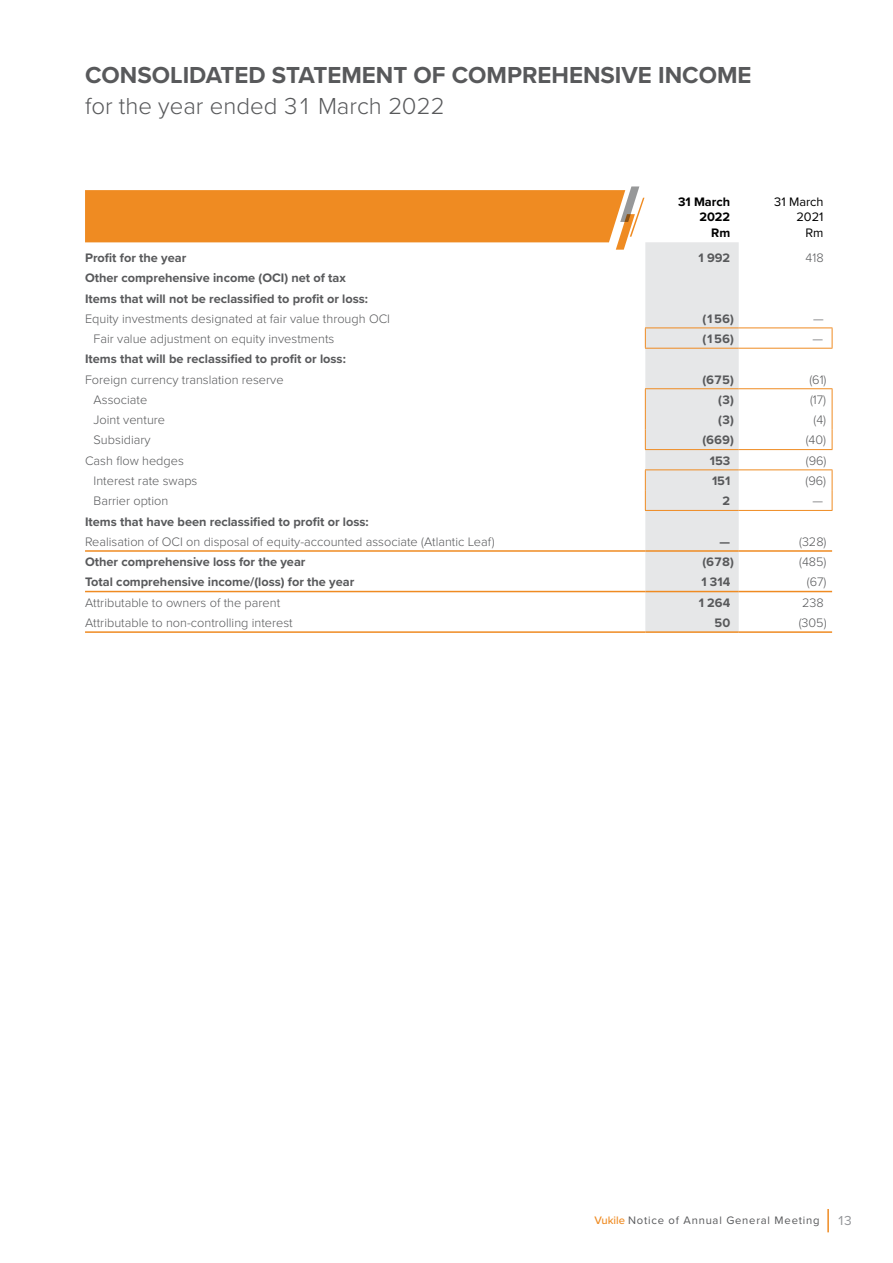
<style>
.page{position:relative;width:893px;height:1263px;background:#fff}
.page>*{position:absolute;margin:0;border:0;box-sizing:border-box;transform-origin:0 0}
.t1{font:700 24px "Proxima Nova";color:#58595b}
.t2{font:300 24px "Proxima Nova";color:#58595b}
.t3{font:13.5px "Proxima Nova";color:#939598}
.t4{font:300 12.75px "Proxima Nova";color:#58595b}
.t5{font:700 12.75px/20.2px "Proxima Nova";color:#58595b}
.t6{font:700 12.75px/15.8px "Proxima Nova";color:#000;text-align:right}
.t7{font:12.75px/15.8px "Proxima Nova";color:#000;text-align:right}
.t8{font:11.25px "Proxima Nova";letter-spacing:.07em;color:#58595b}
.s1{font-weight:500;color:#ef8b22}
</style>
<div class="page">
<hr style="left:739px;top:327px;width:93px;height:1px;background:#ef8b22">
<hr style="left:739px;top:348px;width:93px;height:1px;background:#ef8b22">
<hr style="left:739px;top:388px;width:93px;height:1px;background:#ef8b22">
<hr style="left:739px;top:449px;width:93px;height:1px;background:#ef8b22">
<hr style="left:739px;top:469px;width:93px;height:1px;background:#ef8b22">
<hr style="left:739px;top:510px;width:93px;height:1px;background:#ef8b22">
<hr style="left:739px;top:550px;width:93px;height:2px;background:#ef8b22">
<hr style="left:739px;top:591px;width:93px;height:1px;background:#ef8b22">
<hr style="left:85px;top:631px;width:560px;height:2px;background:#ef8b22">
<hr style="left:645px;top:631px;width:94px;height:2px;background:#ef8b22">
<hr style="left:739px;top:631px;width:93px;height:2px;background:#ef8b22">
<svg style="left:832px;top:328px;width:1px;height:20px"></svg>
<svg style="left:832px;top:389px;width:1px;height:60px"></svg>
<svg style="left:85px;top:186px;width:654px;height:446px"></svg>
<svg style="left:832px;top:470px;width:1px;height:40px"></svg>
<hr style="left:827px;top:1209px;width:2px;height:23px;background:#ef8b22">
<h1 class="t1" style="left:85px;top:57px;width:668px">CONSOLIDATED STATEMENT OF COMPREHENSIVE INCOME</h1>
<h1 class="t2" style="left:85px;top:88px;width:361px">for the year ended 31 March 2022</h1>
<p class="t6" style="left:678px;top:193px;width:54px">31 March<br>2022<br>Rm</p>
<p class="t7" style="left:774px;top:193px;width:51px">31 March<br>2021<br>Rm</p>
<p class="t5" style="left:85px;top:247px;width:103px">Profit for the year</p>
<p class="t5" style="left:699px;top:247px;width:33px">1 992</p>
<p class="t4" style="left:805px;top:248px;width:20px">418</p>
<p class="t5" style="left:85px;top:268px;width:285px">Other comprehensive income (OCI) net of tax<br>Items that will not be reclassified to profit or loss:</p>
<p class="t4" style="left:85px;top:309px;width:307px">Equity investments designated at fair value through OCI</p>
<p class="t5" style="left:702px;top:308px;width:33px">(156)</p>
<p class="t4" style="left:813px;top:309px;width:12px">—</p>
<p class="t4" style="left:94px;top:329px;width:242px">Fair value adjustment on equity investments</p>
<p class="t5" style="left:702px;top:328px;width:33px">(156)</p>
<p class="t4" style="left:813px;top:329px;width:12px">—</p>
<p class="t5" style="left:85px;top:349px;width:262px">Items that will be reclassified to profit or loss:</p>
<p class="t4" style="left:85px;top:370px;width:200px">Foreign currency translation reserve</p>
<p class="t5" style="left:702px;top:369px;width:33px">(675)</p>
<p class="t4" style="left:809px;top:370px;width:19px">(61)</p>
<p class="t4" style="left:94px;top:390px;width:55px">Associate</p>
<p class="t5" style="left:718px;top:389px;width:17px">(3)</p>
<p class="t4" style="left:810px;top:390px;width:18px">(17)</p>
<p class="t4" style="left:94px;top:410px;width:73px">Joint venture</p>
<p class="t5" style="left:718px;top:409px;width:17px">(3)</p>
<p class="t4" style="left:813px;top:410px;width:14px">(4)</p>
<p class="t4" style="left:94px;top:431px;width:58px">Subsidiary</p>
<p class="t5" style="left:702px;top:430px;width:33px">(669)</p>
<p class="t4" style="left:806px;top:431px;width:22px">(40)</p>
<p class="t4" style="left:85px;top:451px;width:100px">Cash flow hedges</p>
<p class="t5" style="left:710px;top:450px;width:22px">153</p>
<p class="t4" style="left:806px;top:451px;width:22px">(96)</p>
<p class="t4" style="left:94px;top:471px;width:105px">Interest rate swaps</p>
<p class="t5" style="left:712px;top:470px;width:20px">151</p>
<p class="t4" style="left:805px;top:471px;width:22px">(96)</p>
<p class="t4" style="left:94px;top:491px;width:76px">Barrier option</p>
<p class="t5" style="left:723px;top:491px;width:9px">2</p>
<p class="t4" style="left:813px;top:491px;width:12px">—</p>
<p class="t5" style="left:85px;top:511px;width:285px">Items that have been reclassified to profit or loss:</p>
<p class="t4" style="left:85px;top:532px;width:411px">Realisation of OCI on disposal of equity-accounted associate (Atlantic Leaf)</p>
<p class="t5" style="left:720px;top:531px;width:12px">—</p>
<p class="t4" style="left:799px;top:532px;width:29px">(328)</p>
<p class="t5" style="left:85px;top:551px;width:222px">Other comprehensive loss for the year</p>
<p class="t5" style="left:702px;top:551px;width:33px">(678)</p>
<p class="t4" style="left:799px;top:552px;width:29px">(485)</p>
<p class="t5" style="left:85px;top:572px;width:271px">Total comprehensive income/(loss) for the year</p>
<p class="t5" style="left:701px;top:572px;width:30px">1 314</p>
<p class="t4" style="left:807px;top:573px;width:21px">(67)</p>
<p class="t4" style="left:85px;top:593px;width:197px">Attributable to owners of the parent</p>
<p class="t5" style="left:699px;top:592px;width:33px">1 264</p>
<p class="t4" style="left:802px;top:593px;width:23px">238</p>
<p class="t4" style="left:85px;top:613px;width:209px">Attributable to non-controlling interest</p>
<p class="t5" style="left:715px;top:612px;width:17px">50</p>
<p class="t4" style="left:799px;top:613px;width:29px">(305)</p>
<p class="t8" style="left:594px;top:1212px;width:227px"><span class="s1">Vukile</span> Notice of Annual General Meeting</p>
<p class="t3" style="left:837px;top:1210px;width:16px">13</p>
</div>
